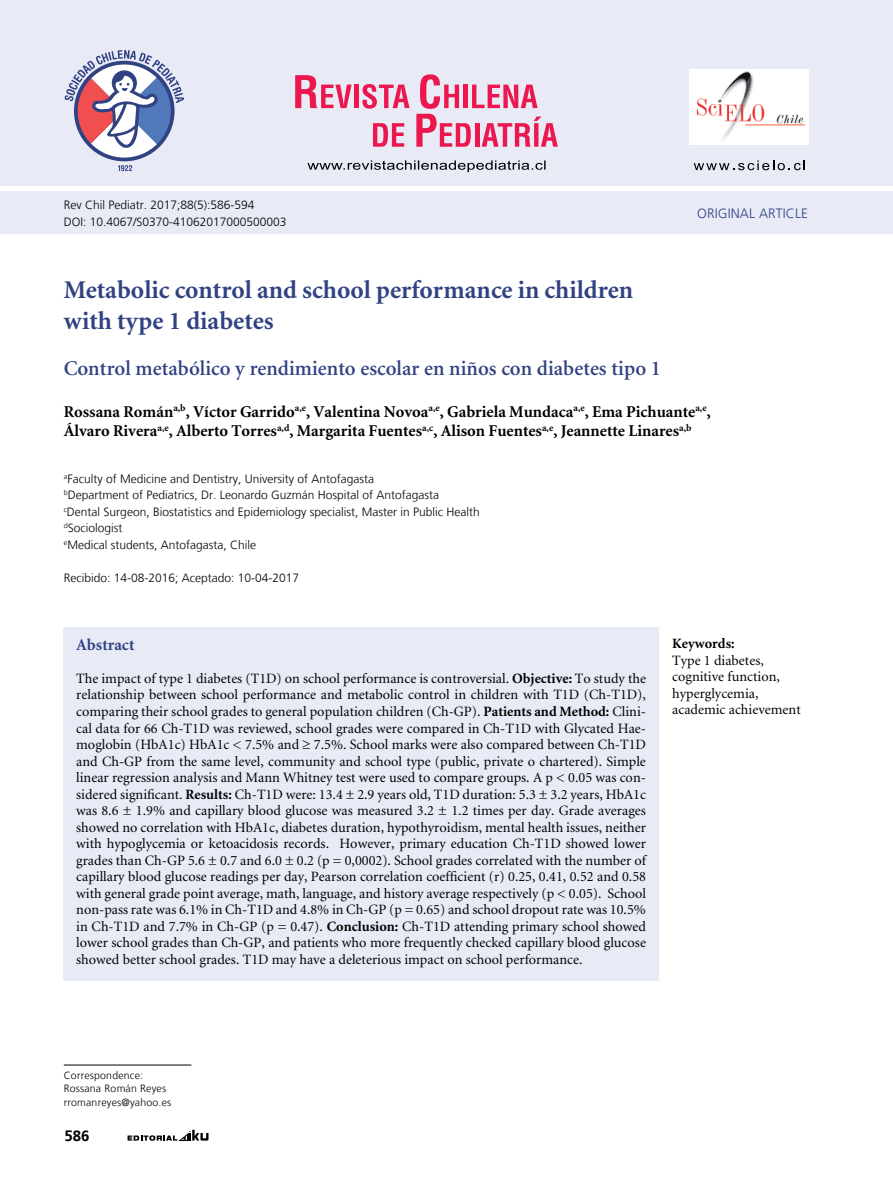
<style>
.page{position:relative;width:893px;height:1191px;background:#fff}
.page>*{position:absolute;margin:0;border:0;box-sizing:border-box;transform-origin:0 0}
.t1{font:700 25.5px/30.6px "Minion";color:#314282}
.t2{font:600 21px "Minion";color:#314282}
.t3{font:700 16.5px/19.8px "Minion";color:#000}
.t4{font:700 16.5px "Minion";color:#314282}
.t5{font:700 15px "Frutiger LT";color:#000}
.t6{font:14.25px/16.5px "Minion";color:#000}
.t7{font:700 14.25px "Minion";color:#000}
.t8{font:300 13.5px "Frutiger LT";letter-spacing:.01em;color:#314282}
.t9{font:300 12px/16.5px "Frutiger LT";color:#000}
.t10{font:300 10.5px/13.5px "Frutiger LT";letter-spacing:.02em;color:#000}
.s1{font-weight:700}
</style>
<div class="page">
<svg style="left:128px;top:1129px;width:81px;height:11px"></svg>
<div style="left:0;top:192px;width:893px;height:42px;background:#e8eaf6"></div>
<div style="left:0;top:0;width:893px;height:186px;background:#e8eaf6"></div>
<svg style="left:694px;top:160px;width:111px;height:10px"></svg>
<svg style="left:373px;top:123px;width:31px;height:24px"></svg>
<svg style="left:295px;top:75px;width:57px;height:33px"></svg>
<div style="left:354px;top:85px;width:5px;height:23px;background:#ed174f"></div>
<svg style="left:362px;top:84px;width:47px;height:25px"></svg>
<svg style="left:416px;top:74px;width:142px;height:73px"></svg>
<svg style="left:118px;top:165px;width:14px;height:6px"></svg>
<svg style="left:65px;top:50px;width:119px;height:108px"></svg>
<img style="left:690px;top:69px;width:119px;height:76px">
<svg style="left:307px;top:160px;width:239px;height:12px"></svg>
<hr style="left:64px;top:1064px;width:127px;height:1px;background:#000">
<div style="left:63px;top:627px;width:596px;height:353px;background:#e8eaf6"></div>
<p class="t9" style="left:64px;top:197px;width:224px">Rev Chil Pediatr. 2017;88(5):586-594<br>DOI: 10.4067/S0370-41062017000500003</p>
<p class="t8" style="left:697px;top:205px;width:112px">Original Artic le</p>
<h1 class="t1" style="left:64px;top:276px;width:571px">Metabolic control and school performance in children with type 1 diabetes</h1>
<h2 class="t2" style="left:64px;top:358px;width:599px">Control metabólico y rendimiento escolar en niños con diabetes tipo 1</h2>
<p class="t3" style="left:64px;top:402px;width:648px">Rossana Román<sup>a,b</sup>, Víctor Garrido<sup>a,e</sup>, Valentina Novoa<sup>a,e</sup>, Gabriela Mundaca<sup>a,e</sup>, Ema Pichuante<sup>a,e</sup>,<br>Álvaro Rivera<sup>a,e</sup>, Alberto Torres<sup>a,d</sup>, Margarita Fuentes<sup>a,c</sup>, Alison Fuentes<sup>a,e</sup>, Jeannette Linares<sup>a,b</sup></p>
<p class="t9" style="left:64px;top:470px;width:417px"><sup>a</sup>Faculty of Medicine and Dentistry, University of Antofagasta<br><sup>b</sup>Department of Pediatrics, Dr. Leonardo Guzmán Hospital of Antofagasta<br><sup>c</sup>Dental Surgeon, Biostatistics and Epidemiology specialist, Master in Public Health <sup>d</sup>Sociologist<br><sup>e</sup>Medical students, Antofagasta, Chile</p>
<p class="t9" style="left:64px;top:569px;width:237px">Recibido: 14-08-2016; Aceptado: 10-04-2017</p>
<p class="t4" style="left:76px;top:636px;width:60px">Abstract</p>
<p class="t6" style="left:76px;top:670px;width:571px;text-align:justify">The impact of type 1 diabetes (T1D) on school performance is controversial. <span class="s1">Objective:</span> To study the relationship between school performance and metabolic control in children with T1D (Ch-T1D), comparing their school grades to general population children (Ch-GP). <span class="s1">Patients and Method:</span> Clini&shy;cal data for 66 Ch-T1D was reviewed, school grades were compared in Ch-T1D with Glycated Hae&shy;moglobin (HbA1c) HbA1c &lt; 7.5% and ≥ 7.5%. School marks were also compared between Ch-T1D and Ch-GP from the same level, community and school type (public, private o chartered). Simple linear regression analysis and Mann Whitney test were used to compare groups. A p &lt; 0.05 was con&shy;sidered significant. <span class="s1">Results:</span> Ch-T1D were: 13.4 ± 2.9 years old, T1D duration: 5.3 ± 3.2 years, HbA1c was 8.6 ± 1.9% and capillary blood glucose was measured 3.2 ± 1.2 times per day. Grade averages showed no correlation with HbA1c, diabetes duration, hypothyroidism, mental health issues, neither with hypoglycemia or ketoacidosis records. However, primary education Ch-T1D showed lower grades than Ch-GP 5.6 ± 0.7 and 6.0 ± 0.2 (p = 0,0002). School grades correlated with the number of capillary blood glucose readings per day, Pearson correlation coefficient (r) 0.25, 0.41, 0.52 and 0.58 with general grade point average, math, language, and history average respectively (p &lt; 0.05). School non-pass rate was 6.1% in Ch-T1D and 4.8% in Ch-GP (p = 0.65) and school dropout rate was 10.5% in Ch-T1D and 7.7% in Ch-GP (p = 0.47). <span class="s1">Conclusion:</span> Ch-T1D attending primary school showed lower school grades than Ch-GP, and patients who more frequently checked capillary blood glucose showed better school grades. T1D may have a deleterious impact on school performance.</p>
<p class="t7" style="left:672px;top:636px;width:64px">Keywords:</p>
<p class="t6" style="left:672px;top:652px;width:130px">Type 1 diabetes, cognitive function, hyperglycemia, academic achievement</p>
<p class="t10" style="left:64px;top:1068px;width:109px">Correspondence:<br>Rossana Román Reyes rromanreyes@yahoo.es</p>
<p class="t5" style="left:65px;top:1126px;width:27px">586</p>
</div>
